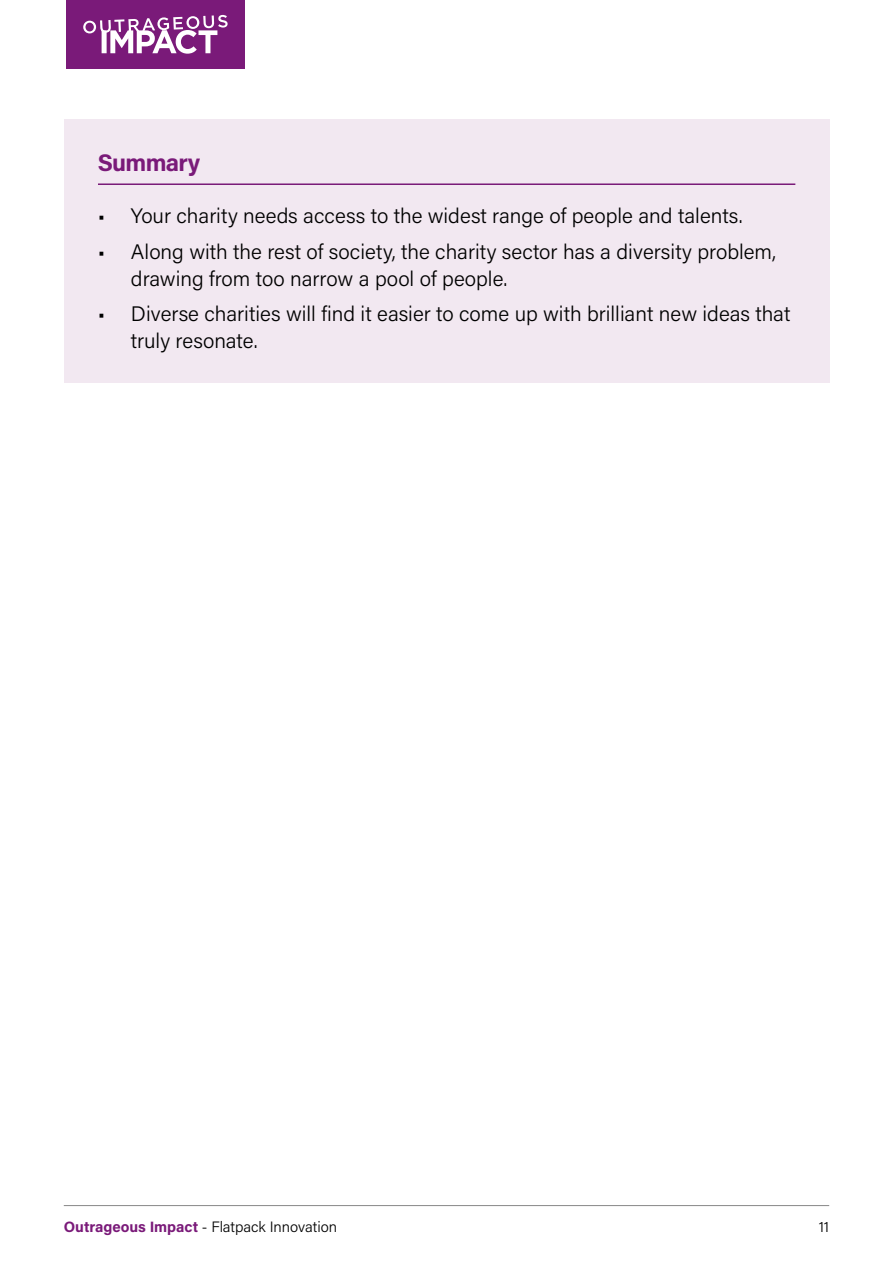
<style>
.page{position:relative;width:893px;height:1263px;background:#fff}
.page>*{position:absolute;margin:0;border:0;box-sizing:border-box;transform-origin:0 0}
.t1{font:700 24px "Acumin Pro";letter-spacing:-.03em;color:#7a1a79}
.t2{font:300 21px/27px "Acumin Pro";color:#000}
.t3{font:300 15px "Acumin Pro";color:#000}
.s1{font-weight:700;color:#7a1a79}
</style>
<div class="page">
<hr style="left:64px;top:1205px;width:765px;height:1px;background:#878787">
<div style="left:66px;top:0;width:179px;height:69px;background:#7a1a79"></div>
<svg style="left:83px;top:15px;width:145px;height:39px"></svg>
<div style="left:64px;top:119px;width:765px;height:263px;background:#f2e8f1"></div>
<hr style="left:98px;top:183px;width:697px;height:2px;background:#7a1a79">
<p class="t1" style="left:98px;top:145px;width:104px">Summary</p>
<p class="t2" style="left:98px;top:202px;width:646px">• Your charity needs access to the widest range of people and talents.</p>
<p class="t2" style="left:131px;top:237px;width:647px;text-indent:-33px">• Along with the rest of society, the charity sector has a diversity problem, drawing from too narrow a pool of people.</p>
<p class="t2" style="left:131px;top:300px;width:661px;text-indent:-33px">• Diverse charities will find it easier to come up with brilliant new ideas that truly resonate.</p>
<p class="t3" style="left:64px;top:1216px;width:275px"><span class="s1">Outrageous Impact</span> - Flatpack Innovation</p>
<p class="t3" style="left:819px;top:1216px;width:12px">11</p>
</div>
